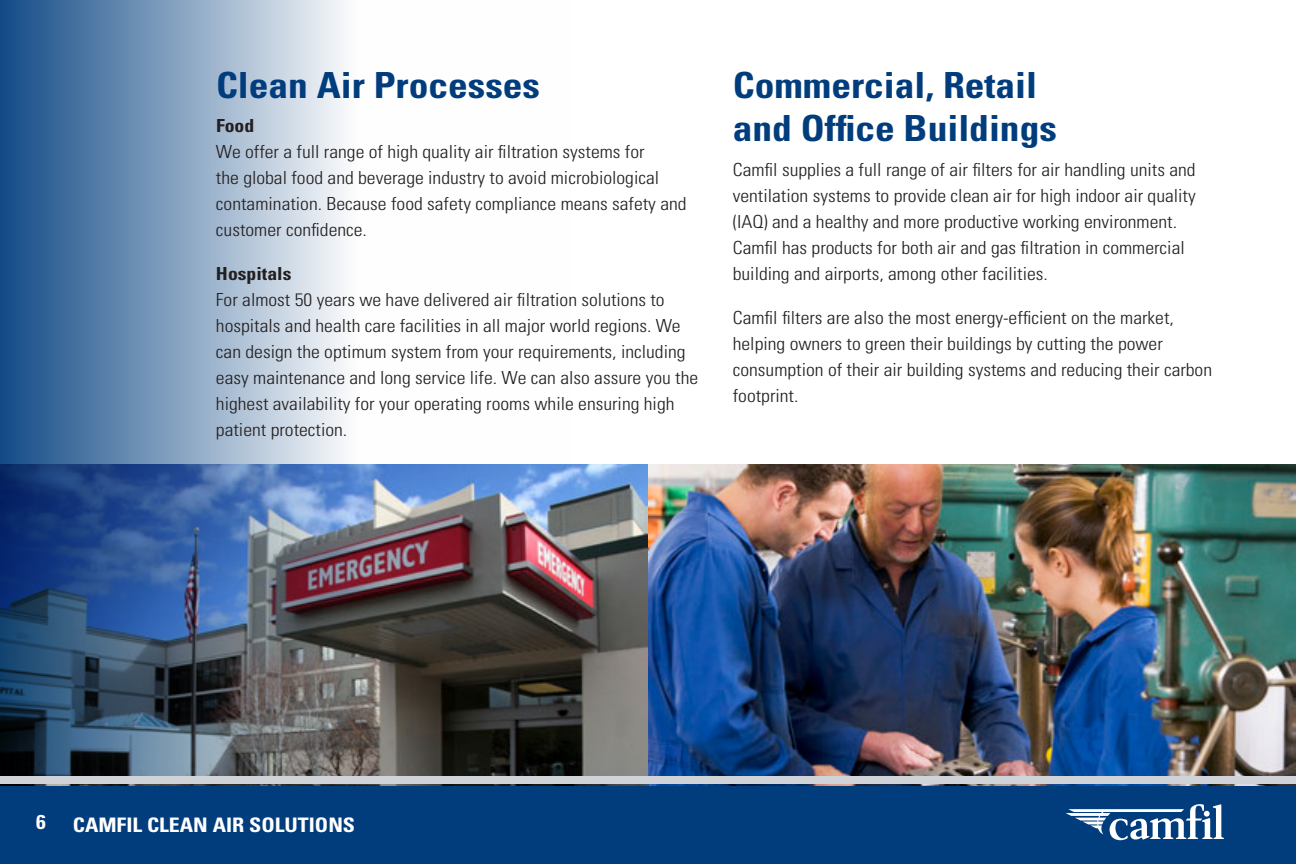
<style>
.page{position:relative;width:1296px;height:864px;background:#fff}
.page>*{position:absolute;margin:0;border:0;box-sizing:border-box;transform-origin:0 0}
.t1{font:700 condensed 36px/43.2px "Univers LT Std";color:#013d7d;scale:1.09 1}
.t2{font:700 condensed 20px "Univers LT Std";color:#fff;scale:1.09 1}
.t3{font:300 condensed 18px/26px "Univers LT Std";color:#231f20;scale:1.09 1}
.s1{font-weight:700}
</style>
<div class="page">
<img style="left:0;top:465px;width:648px;height:322px">
<img style="left:648px;top:465px;width:648px;height:322px">
<img style="left:0;top:0;width:570px;height:776px">
<div style="left:0;top:787px;width:1296px;height:77px;background:#013d7d"></div>
<div style="left:0;top:776px;width:1296px;height:8px;background:#d0d4d8"></div>
<svg style="left:1066px;top:804px;width:158px;height:36px"></svg>
<p class="t1" style="left:216px;top:64px;width:299px">Clean Air Processes</p>
<p class="t1" style="left:733px;top:64px;width:299px">Commercial, Retail and Office Buildings</p>
<p class="t3" style="left:216px;top:113px;width:433px"><span class="s1">Food<br></span>We offer a full range of high quality air filtration systems for<br>the global food and beverage industry to avoid microbiological contamination. Because food safety compliance means safety and customer confidence.</p>
<p class="t3" style="left:216px;top:261px;width:444px"><span class="s1">Hospitals<br></span>For almost 50 years we have delivered air filtration solutions to hospitals and health care facilities in all major world regions. We can design the optimum system from your requirements, including easy maintenance and long service life. We can also assure you the highest availability for your operating rooms while ensuring high patient protection.</p>
<p class="t3" style="left:733px;top:157px;width:426px">Camfil supplies a full range of air filters for air handling units and ventilation systems to provide clean air for high indoor air quality (IAQ) and a healthy and more productive working environment.<br>Camfil has products for both air and gas filtration in commercial building and airports, among other facilities.</p>
<p class="t3" style="left:733px;top:305px;width:441px">Camfil filters are also the most energy-efficient on the market, helping owners to green their buildings by cutting the power consumption of their air building systems and reducing their carbon footprint.</p>
<p class="t2" style="left:36px;top:810px;width:10px">6</p>
<p class="t2" style="left:73px;top:812px;width:260px">CAMFIL CLEAN AIR SOLUTIONS</p>
</div>
